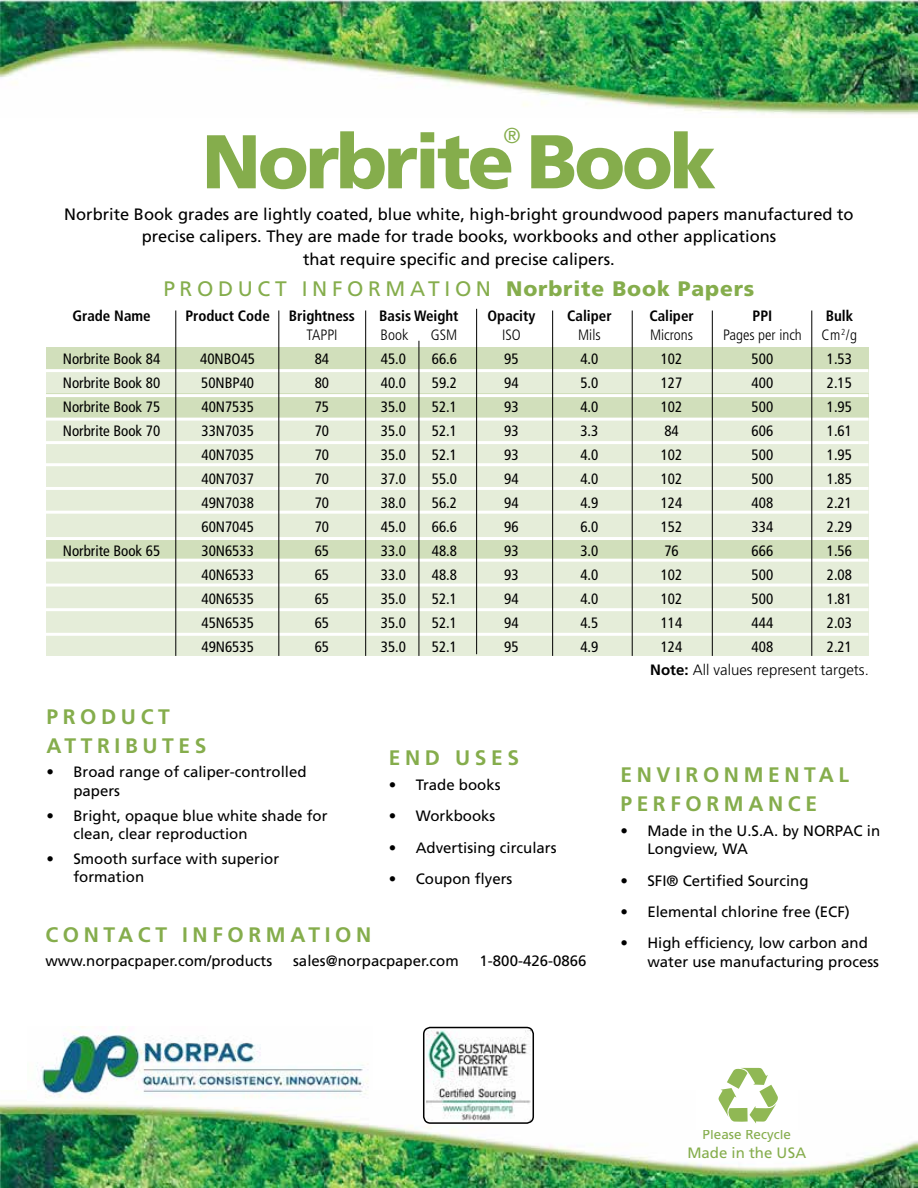
<style>
.page{position:relative;width:918px;height:1188px;background:#fff}
.page>*{position:absolute;margin:0;border:0;box-sizing:border-box;transform-origin:0 0}
.t1{font:900 76.05px "Frutiger";letter-spacing:-.04em;color:#85ad4c}
.t2{font:300 21.6px "Frutiger";color:#85ad4c}
.t3{font:700 21px/28.8px "Frutiger";letter-spacing:.22em;color:#85ad4c}
.t4{font:21px "Frutiger";letter-spacing:.22em;color:#85ad4c}
.t5{font:18.45px "Myriad Pro";color:#90b854}
.t6{font:16.5px/22.8px "Frutiger";color:#000;text-align:center}
.t7{font:condensed 15px/24px "Frutiger";color:#000;text-align:justify}
.t8{font:15px/18.6px "Frutiger";color:#000}
.t9{font:700 condensed 15px/18.9px "Frutiger";color:#000}
.t10{font:300 condensed 15px "Frutiger";color:#000}
.t11{font:300 15px "Frutiger";color:#000}
.t12{font:15px "Frutiger";color:#85ad4c}
.t13{font:13.5px "Frutiger";color:#85ad4c}
.s1{font-weight:900}
.s2{font-weight:300}
.s3{font-weight:700}
</style>
<div class="page">
<img style="left:0;top:0;width:918px;height:115px">
<img style="left:0;top:1103px;width:918px;height:85px">
<div style="left:46px;top:347px;width:822px;height:309px;background:#e5edd9"></div>
<div style="left:46px;top:347px;width:822px;height:25px;background:#d1dfbb"></div>
<div style="left:46px;top:393px;width:822px;height:25px;background:#d1dfbb"></div>
<svg style="left:46px;top:540px;width:822px;height:19px;background:#d0debb"></svg>
<div style="left:696px;top:1068px;width:102px;height:61px;background:#fff"></div>
<svg style="left:718px;top:1068px;width:60px;height:56px"></svg>
<img style="left:36px;top:1027px;width:332px;height:72px">
<div style="left:423px;top:1027px;width:111px;height:97px;border:2px solid #000;border-radius:7px"></div>
<img style="left:426px;top:1030px;width:105px;height:90px">
<hr style="left:45px;top:369px;width:824px;height:3px;background:#fff">
<hr style="left:45px;top:394px;width:824px;height:3px;background:#fff">
<hr style="left:45px;top:418px;width:824px;height:3px;background:#fff">
<hr style="left:45px;top:441px;width:824px;height:3px;background:#fff">
<hr style="left:45px;top:463px;width:824px;height:3px;background:#fff">
<hr style="left:45px;top:487px;width:824px;height:3px;background:#fff">
<hr style="left:45px;top:511px;width:824px;height:3px;background:#fff">
<hr style="left:45px;top:537px;width:824px;height:3px;background:#fff">
<hr style="left:45px;top:559px;width:824px;height:3px;background:#fff">
<hr style="left:45px;top:584px;width:824px;height:3px;background:#fff">
<hr style="left:45px;top:608px;width:824px;height:3px;background:#fff">
<hr style="left:45px;top:633px;width:824px;height:3px;background:#fff">
<hr style="left:175px;top:311px;width:1px;height:345px;background:#000">
<hr style="left:419px;top:341px;width:1px;height:315px;background:#000">
<hr style="left:278px;top:311px;width:1px;height:345px;background:#000">
<hr style="left:365px;top:311px;width:1px;height:345px;background:#000">
<hr style="left:476px;top:309px;width:1px;height:345px;background:#000">
<hr style="left:552px;top:311px;width:1px;height:345px;background:#000">
<hr style="left:632px;top:311px;width:1px;height:345px;background:#000">
<hr style="left:712px;top:311px;width:1px;height:345px;background:#000">
<hr style="left:811px;top:311px;width:1px;height:345px;background:#000">
<h2 class="t2" style="left:504px;top:123px;width:19px">®</h2>
<h1 class="t1" style="left:202px;top:116px;width:516px">Norbrite Book</h1>
<p class="t6" style="left:64px;top:202px;width:791px">Norbrite Book grades are lightly coated, blue white, high-bright groundwood papers manufactured to precise calipers. They are made for trade books, workbooks and other applications<br>that require specific and precise calipers.</p>
<h3 class="t4" style="left:163px;top:276px;width:593px">PRODUCT INFORMATION <span class="s1">Norbrite Book Papers</span></h3>
<p class="t9" style="left:72px;top:307px;width:80px">Grade Name</p>
<p class="t7" style="left:63px;top:346px;width:99px">Norbrite Book 84<br>Norbrite Book 80<br>Norbrite Book 75<br>Norbrite Book 70</p>
<p class="t7" style="left:63px;top:538px;width:99px">Norbrite Book 65</p>
<p class="t9" style="left:186px;top:307px;width:86px">Product Code</p>
<p class="t7" style="left:200px;top:346px;width:56px">40NBO45<br>50NBP40<br>40N7535<br>33N7035<br>40N7035<br>40N7037<br>49N7038<br>60N7045<br>30N6533<br>40N6533<br>40N6535<br>45N6535<br>49N6535</p>
<p class="t9" style="left:289px;top:307px;width:68px">Brightness</p>
<p class="t10" style="left:306px;top:326px;width:33px">TAPPI</p>
<p class="t7" style="left:315px;top:346px;width:16px">84<br>80<br>75<br>70<br>70<br>70<br>70<br>70<br>65<br>65<br>65<br>65<br>65</p>
<p class="t9" style="left:379px;top:307px;width:81px">Basis Weight</p>
<p class="t10" style="left:381px;top:326px;width:29px">Book</p>
<p class="t10" style="left:431px;top:326px;width:28px">GSM</p>
<p class="t10" style="left:578px;top:326px;width:24px">Mils</p>
<p class="t7" style="left:580px;top:346px;width:19px">4.0<br>5.0<br>4.0<br>3.3<br>4.0<br>4.0<br>4.9<br>6.0<br>3.0<br>4.0<br>4.0<br>4.5<br>4.9</p>
<p class="t9" style="left:567px;top:307px;width:46px">Caliper</p>
<p class="t9" style="left:488px;top:307px;width:49px">Opacity</p>
<p class="t10" style="left:502px;top:326px;width:20px">ISO</p>
<p class="t7" style="left:381px;top:346px;width:27px">45.0<br>40.0<br>35.0<br>35.0<br>35.0<br>37.0<br>38.0<br>45.0<br>33.0<br>33.0<br>35.0<br>35.0<br>35.0</p>
<p class="t7" style="left:432px;top:346px;width:27px">66.6<br>59.2<br>52.1<br>52.1<br>52.1<br>55.0<br>56.2<br>66.6<br>48.8<br>48.8<br>52.1<br>52.1<br>52.1</p>
<p class="t7" style="left:504px;top:346px;width:16px">95<br>94<br>93<br>93<br>93<br>94<br>94<br>96<br>93<br>93<br>94<br>94<br>95</p>
<p class="t9" style="left:649px;top:307px;width:46px">Caliper</p>
<p class="t10" style="left:650px;top:326px;width:45px">Microns</p>
<p class="t7" style="left:661px;top:346px;width:23px;text-align:left">102<br>127<br>102<br>84<br>102<br>102<br>124<br>152<br>76<br>102<br>102<br>114<br>124</p>
<p class="t9" style="left:753px;top:307px;width:21px">PPI</p>
<p class="t10" style="left:723px;top:326px;width:80px">Pages per inch</p>
<p class="t7" style="left:752px;top:346px;width:23px">500<br>400<br>500<br>606<br>500<br>500<br>408<br>334<br>666<br>500<br>500<br>444<br>408</p>
<p class="t9" style="left:822px;top:307px;width:37px">Bulk<br><span class="s2">Cm</span><sup>2</sup><span class="s2">/g</span></p>
<p class="t7" style="left:827px;top:346px;width:27px">1.53<br>2.15<br>1.95<br>1.61<br>1.95<br>1.85<br>2.21<br>2.29<br>1.56<br>2.08<br>1.81<br>2.03<br>2.21</p>
<h3 class="t3" style="left:46px;top:702px;width:162px">PRODUCT<br>ATTRIBUTES</h3>
<p class="t8" style="left:73px;top:763px;width:235px;text-indent:-27px">• Broad range of caliper-controlled papers</p>
<p class="t8" style="left:73px;top:806px;width:256px;text-indent:-27px">• Bright, opaque blue white shade for clean, clear reproduction</p>
<p class="t8" style="left:73px;top:849px;width:207px;text-indent:-27px">• Smooth surface with superior formation</p>
<h3 class="t3" style="left:389px;top:744px;width:132px">END USES</h3>
<p class="t8" style="left:389px;top:775px;width:113px">• Trade books</p>
<p class="t8" style="left:389px;top:807px;width:108px">• Workbooks</p>
<p class="t8" style="left:389px;top:838px;width:169px">• Advertising circulars</p>
<p class="t8" style="left:389px;top:869px;width:125px">• Coupon flyers</p>
<h3 class="t3" style="left:45px;top:920px;width:327px">CONTACT INFORMATION</h3>
<p class="t8" style="left:45px;top:952px;width:228px">www.norpacpaper.com/products</p>
<p class="t8" style="left:293px;top:952px;width:167px">sales@norpacpaper.com</p>
<p class="t8" style="left:480px;top:952px;width:108px">1-800-426-0866</p>
<p class="t11" style="left:650px;top:661px;width:220px"><span class="s3">Note:</span> All values represent targets.</p>
<h3 class="t3" style="left:620px;top:761px;width:230px">ENVIRONMENTAL<br>PERFORMANCE</h3>
<p class="t8" style="left:647px;top:821px;width:234px;text-indent:-27px">• Made in the U.S.A. by NORPAC in<br>Longview, WA</p>
<p class="t8" style="left:620px;top:871px;width:190px">• SFI® Certified Sourcing</p>
<p class="t8" style="left:620px;top:903px;width:231px">• Elemental chlorine free (ECF)</p>
<p class="t8" style="left:647px;top:934px;width:233px;text-indent:-27px">• High efficiency, low carbon and water use manufacturing process</p>
<p class="t13" style="left:703px;top:1126px;width:90px">Please Recycle</p>
<p class="t12" style="left:687px;top:1143px;width:120px">Made in the USA</p>
<p class="t5" style="left:656px;top:1132px;width:185px">Please Recycle Contents</p>
</div>
